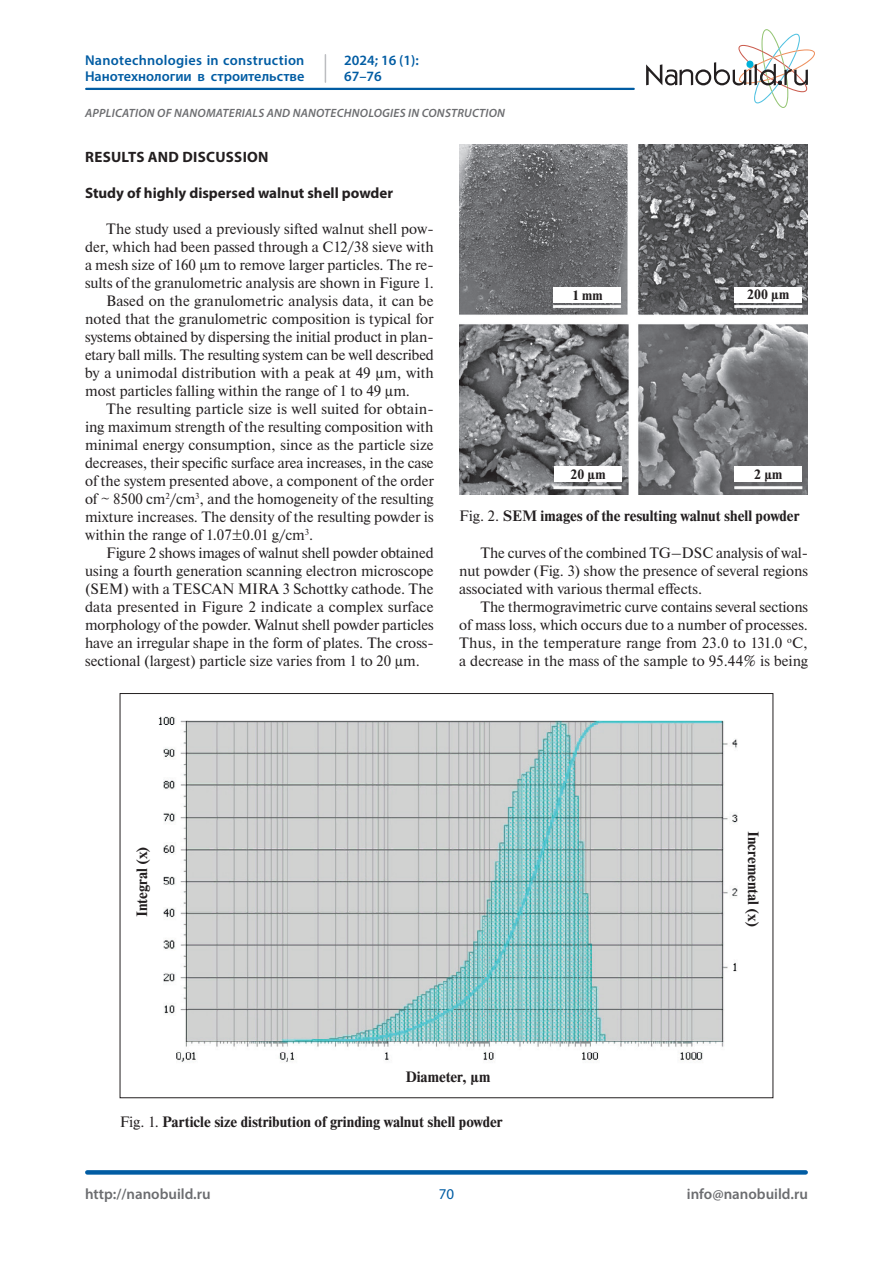
<style>
.page{position:relative;width:893px;height:1263px;background:#fff}
.page>*{position:absolute;margin:0;border:0;box-sizing:border-box;transform-origin:0 0}
.t1{font:15px/18px "Newton";color:#231f20;text-align:justify}
.t2{font:700 15px "Newton";color:#231f20}
.t3{font:700 15px "Myriad Pro";color:#231f20}
.t4{font:600 15px "Myriad Pro";color:#6c6d70}
.t5{font:700 15px "Myriad Pro";letter-spacing:.02em;color:#231f20}
.t6{font:15px "Myriad Pro";color:#015ca3}
.t7{font:600 14.25px/16.5px "Myriad Pro";letter-spacing:.01em;color:#015ca3}
.t8{font:700 13.5px "Newton";color:#231f20}
.t9{font:italic 600 12px "Myriad Pro";letter-spacing:.02em;color:#6c6d70}
.s1{font-weight:400}
</style>
<div class="page">
<svg style="left:646px;top:29px;width:169px;height:79px"></svg>
<hr style="left:86px;top:88px;width:548px;height:2px;background:#015ca3">
<div style="left:87px;top:1170px;width:719px;height:5px;background:#015ca3"></div>
<svg style="left:325px;top:55px;width:1px;height:27px"></svg>
<img style="left:158px;top:716px;width:580px;height:346px">
<img style="left:459px;top:144px;width:349px;height:351px">
<div style="left:554px;top:287px;width:67px;height:16px;background:#fff"></div>
<div style="left:735px;top:287px;width:67px;height:16px;background:#fff"></div>
<div style="left:735px;top:466px;width:67px;height:16px;background:#fff"></div>
<div style="left:554px;top:466px;width:68px;height:16px;background:#fff"></div>
<p class="t7" style="left:85px;top:51px;width:221px">Nanotechnologies in construction<br>Нанотехнологии в строительстве</p>
<p class="t7" style="left:344px;top:51px;width:76px">2024; 16 (1):<br>67–76</p>
<p class="t9" style="left:85px;top:105px;width:421px">APPLICATION OF NANOMATERIALS AND NANOTECHNOLOGIES IN CONSTRUCTION</p>
<p class="t5" style="left:85px;top:147px;width:185px">RESULTS AND DISCUSSION</p>
<p class="t3" style="left:85px;top:183px;width:310px">Study of highly dispersed walnut shell powder</p>
<p class="t1" style="left:106px;top:219px;width:329px">The study used a previously sifted walnut shell pow-</p>
<p class="t1" style="left:85px;top:237px;width:350px">der, which had been passed through a C12/38 sieve with</p>
<p class="t1" style="left:85px;top:255px;width:350px">a mesh size of 160 μm to remove larger particles. The re-</p>
<p class="t1" style="left:85px;top:273px;width:350px">sults of the granulometric analysis are shown in Figure 1.</p>
<p class="t1" style="left:106px;top:291px;width:329px">Based on the granulometric analysis data, it can be</p>
<p class="t1" style="left:85px;top:309px;width:350px">noted that the granulometric composition is typical for</p>
<p class="t1" style="left:85px;top:327px;width:350px">systems obtained by dispersing the initial product in plan-</p>
<p class="t1" style="left:85px;top:345px;width:350px">etary ball mills. The resulting system can be well described</p>
<p class="t1" style="left:85px;top:363px;width:350px">by a unimodal distribution with a peak at 49 µm, with</p>
<p class="t1" style="left:85px;top:381px;width:327px">most particles falling within the range of 1 to 49 µm.</p>
<p class="t1" style="left:106px;top:399px;width:329px">The resulting particle size is well suited for obtain-</p>
<p class="t1" style="left:85px;top:417px;width:350px">ing maximum strength of the resulting composition with</p>
<p class="t1" style="left:85px;top:435px;width:350px">minimal energy consumption, since as the particle size</p>
<p class="t1" style="left:85px;top:453px;width:350px">decreases, their specific surface area increases, in the case</p>
<p class="t1" style="left:85px;top:471px;width:350px">of the system presented above, a component of the order</p>
<p class="t1" style="left:85px;top:489px;width:350px">of ~ 8500 cm<sup>2</sup>/cm<sup>3</sup>, and the homogeneity of the resulting</p>
<p class="t1" style="left:85px;top:507px;width:350px">mixture increases. The density of the resulting powder is</p>
<p class="t1" style="left:85px;top:525px;width:230px">within the range of 1.07±0.01 g/cm<sup>3</sup>.</p>
<p class="t1" style="left:106px;top:543px;width:329px">Figure 2 shows images of walnut shell powder obtained</p>
<p class="t1" style="left:85px;top:561px;width:350px">using a fourth generation scanning electron microscope</p>
<p class="t1" style="left:85px;top:579px;width:350px">(SEM) with a TESCAN MIRA 3 Schottky cathode. The</p>
<p class="t1" style="left:85px;top:597px;width:350px">data presented in Figure 2 indicate a complex surface</p>
<p class="t1" style="left:85px;top:615px;width:350px">morphology of the powder. Walnut shell powder particles</p>
<p class="t1" style="left:85px;top:633px;width:350px">have an irregular shape in the form of plates. The cross-</p>
<p class="t1" style="left:85px;top:651px;width:336px">sectional (largest) particle size varies from 1 to 20 µm.</p>
<p class="t8" style="left:572px;top:287px;width:32px">1 mm</p>
<p class="t8" style="left:747px;top:286px;width:43px">200 µm</p>
<p class="t8" style="left:570px;top:466px;width:37px">20 µm</p>
<p class="t8" style="left:754px;top:466px;width:30px">2 µm</p>
<p class="t2" style="left:459px;top:507px;width:342px"><span class="s1">Fig. 2.</span> SEM images of the resulting walnut shell powder</p>
<p class="t1" style="left:459px;top:543px;width:350px;text-indent:21px">The curves of the combined TG–DSC analysis of wal&shy;nut powder (Fig. 3) show the presence of several regions associated with various thermal effects.</p>
<p class="t1" style="left:459px;top:597px;width:350px;text-indent:21px">The thermogravimetric curve contains several sections of mass loss, which occurs due to a number of processes.<br>Thus, in the temperature range from 23.0 to 131.0 <sup>o</sup>C, a decrease in the mass of the sample to 95.44% is being</p>
<p class="t2" style="left:133px;top:917px;width:71px;rotate:-90deg">Integral (х)</p>
<p class="t2" style="left:762px;top:831px;width:97px;rotate:90deg">Incremental (х)</p>
<p class="t2" style="left:405px;top:1068px;width:87px">Diameter, µm</p>
<p class="t2" style="left:120px;top:1112px;width:385px"><span class="s1">Fig. 1.</span> Particle size distribution of grinding walnut shell powder</p>
<p class="t4" style="left:85px;top:1184px;width:127px">http://nanobuild.ru</p>
<p class="t4" style="left:687px;top:1184px;width:123px">info@nanobuild.ru</p>
<p class="t6" style="left:439px;top:1185px;width:17px">70</p>
</div>
